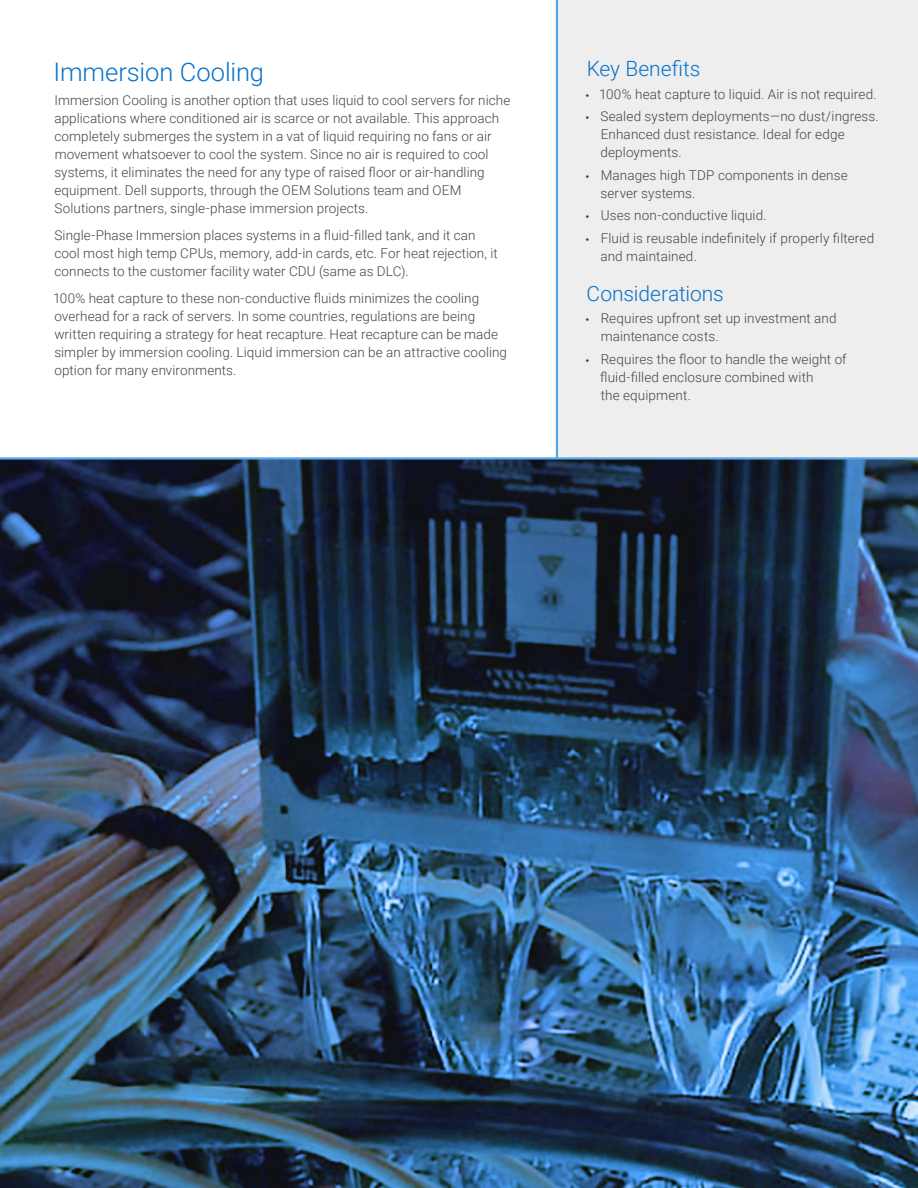
<style>
.page{position:relative;width:918px;height:1188px;background:#fff}
.page>*{position:absolute;margin:0;border:0;box-sizing:border-box;transform-origin:0 0}
.t1{font:300 25.5px "Roboto";letter-spacing:-.005em;color:#0672cb}
.t2{font:300 21px "Roboto";letter-spacing:-.005em;color:#0672cb}
.t3{font:300 13.5px/18px "Roboto";letter-spacing:.005em;color:#444}
.s1{font-family:"Dell Replica";font-weight:400}
</style>
<div class="page">
<div style="left:556px;top:0;width:362px;height:457px;background:#eee"></div>
<img style="left:0;top:457px;width:918px;height:731px">
<h1 class="t1" style="left:53px;top:54px;width:212px">Immersion Cooling</h1>
<p class="t3" style="left:54px;top:91px;width:458px">Immersion Cooling is another option that uses liquid to cool servers for niche applications where conditioned air is scarce or not available. This approach completely submerges the system in a vat of liquid requiring no fans or air movement whatsoever to cool the system. Since no air is required to cool systems, it eliminates the need for any type of raised floor or air-handling equipment. Dell supports, through the OEM Solutions team and OEM Solutions partners, single-phase immersion projects.</p>
<p class="t3" style="left:54px;top:226px;width:445px">Single-Phase Immersion places systems in a fluid-filled tank, and it can cool most high temp CPUs, memory, add-in cards, etc. For heat rejection, it connects to the customer facility water CDU (same as DLC).</p>
<p class="t3" style="left:53px;top:289px;width:456px">100% heat capture to these non-conductive fluids minimizes the cooling overhead for a rack of servers. In some countries, regulations are being written requiring a strategy for heat recapture. Heat recapture can be made simpler by immersion cooling. Liquid immersion can be an attractive cooling option for many environments.</p>
<h2 class="t2" style="left:587px;top:54px;width:115px">Key Benefits</h2>
<p class="t3" style="left:585px;top:84px;width:293px"><span class="s1">•</span> 100% heat capture to liquid. Air is not required.</p>
<p class="t3" style="left:600px;top:107px;width:280px;text-indent:-16px"><span class="s1">•</span> Sealed system deployments—no dust/ingress.<br>Enhanced dust resistance. Ideal for edge deployments.</p>
<p class="t3" style="left:600px;top:165px;width:249px;text-indent:-16px"><span class="s1">•</span> Manages high TDP components in dense server systems.</p>
<p class="t3" style="left:585px;top:206px;width:184px"><span class="s1">•</span> Uses non-conductive liquid.</p>
<p class="t3" style="left:600px;top:228px;width:275px;text-indent:-16px"><span class="s1">•</span> Fluid is reusable indefinitely if properly filtered and maintained.</p>
<h2 class="t2" style="left:587px;top:279px;width:139px">Considerations</h2>
<p class="t3" style="left:601px;top:309px;width:238px;text-indent:-16px"><span class="s1">•</span> Requires upfront set up investment and maintenance costs.</p>
<p class="t3" style="left:600px;top:349px;width:248px;text-indent:-16px"><span class="s1">•</span> Requires the floor to handle the weight of fluid-filled enclosure combined with<br>the equipment.</p>
</div>
